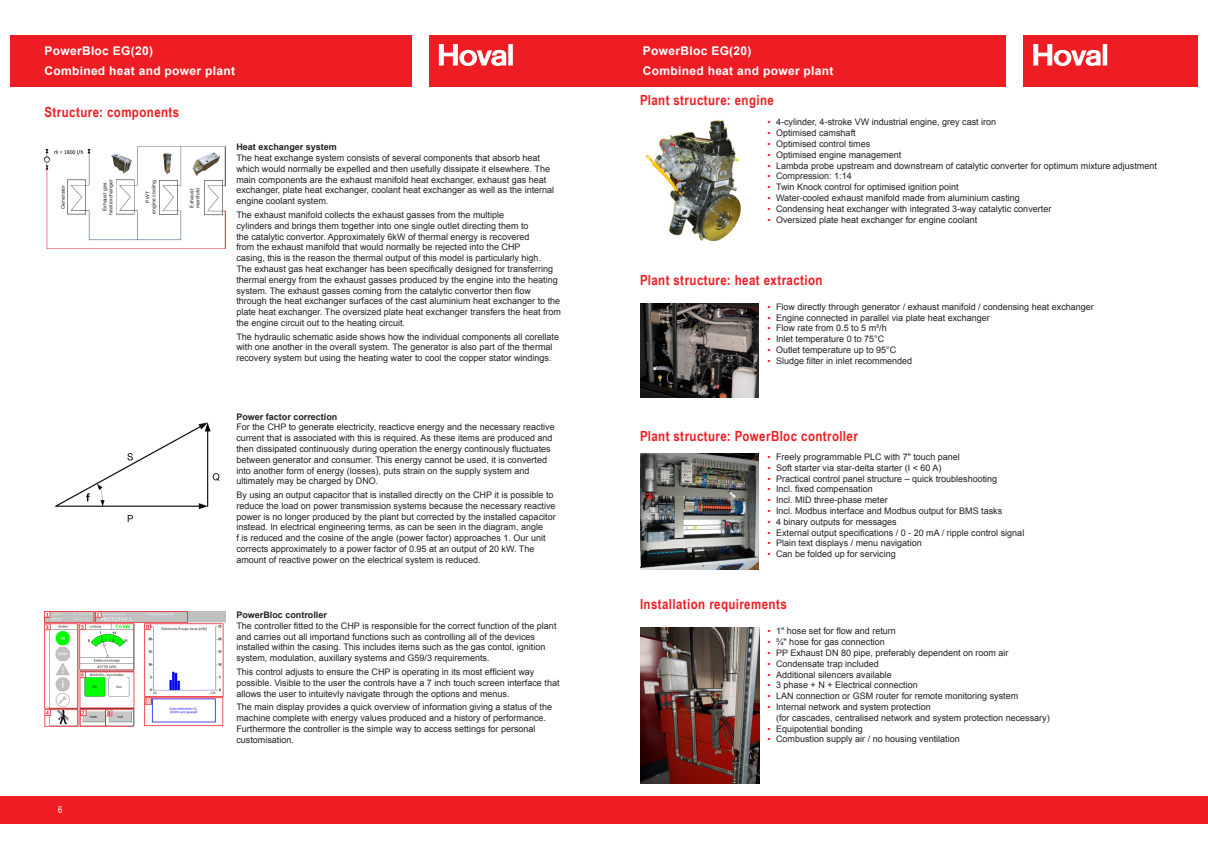
<style>
.page{position:relative;width:1208px;height:859px;background:#fff}
.page>*{position:absolute;margin:0;border:0;box-sizing:border-box;transform-origin:0 0}
.Headline{font:700 20px "Arial Narrow";color:#fff}
.t1{font:700 14px "Arial Narrow";letter-spacing:.03em;color:#ee1d23}
.t2{font:700 12px/20px "Arial";letter-spacing:.025em;color:#fff}
.t3{font:9.5px "Arial Narrow";color:#fff}
.AR_09{font:9px/10.8px "Arial";color:#231f20}
.AB_09{font:700 9px "Arial";color:#231f20}
.t4{font:5px/6px "Arial";letter-spacing:.025em;color:#231f20;text-align:center}
.s1{color:#ee1d23}
</style>
<div class="page">
<div style="left:0;top:797px;width:1208px;height:27px;background:#ee1d23"></div>
<div style="left:10px;top:35px;width:402px;height:52px;background:#ee1d23"></div>
<div style="left:429px;top:35px;width:174px;height:52px;background:#ee1d23"></div>
<svg style="left:439px;top:44px;width:74px;height:22px"></svg>
<div style="left:604px;top:35px;width:402px;height:52px;background:#ee1d23"></div>
<div style="left:1023px;top:35px;width:174px;height:52px;background:#ee1d23"></div>
<svg style="left:1033px;top:44px;width:74px;height:22px"></svg>
<img style="left:55px;top:422px;width:165px;height:101px">
<img style="left:45px;top:611px;width:180px;height:116px">
<img style="left:640px;top:628px;width:119px;height:156px">
<img style="left:640px;top:453px;width:118px;height:117px">
<img style="left:640px;top:303px;width:118px;height:94px">
<img style="left:645px;top:120px;width:96px;height:122px">
<img style="left:45px;top:146px;width:180px;height:103px">
<div style="left:59px;top:180px;width:8px;height:35px;background:#fff"></div>
<div style="left:99px;top:177px;width:17px;height:40px;background:#fff"></div>
<div style="left:143px;top:180px;width:16px;height:35px;background:#fff"></div>
<div style="left:187px;top:181px;width:16px;height:35px;background:#fff"></div>
<hr style="left:225px;top:147px;width:1px;height:39px;background:#494a4b">
<hr style="left:225px;top:211px;width:1px;height:38px;background:#ee1d23">
<p class="t2" style="left:45px;top:41px;width:192px">PowerBloc EG(20)<br>Combined heat and power plant</p>
<p class="t2" style="left:643px;top:41px;width:192px">PowerBloc EG(20)<br>Combined heat and power plant</p>
<p class="t1" style="left:45px;top:101px;width:136px">Structure: components</p>
<p class="AB_09" style="left:236px;top:141px;width:102px">Heat exchanger system</p>
<p class="AR_09" style="left:236px;top:153px;width:319px">The heat exchange system consists of several components that absorb heat which would normally be expelled and then usefully dissipate it elsewhere. The main components are the exhaust manifold heat exchanger, exhaust gas heat exchanger, plate heat exchanger, coolant heat exchanger as well as the internal engine coolant system.</p>
<p class="AR_09" style="left:236px;top:209px;width:326px">The exhaust manifold collects the exhaust gasses from the multiple<br>cylinders and brings them together into one single outlet directing them to<br>the catalytic convertor. Approximately 6kW of thermal energy is recovered<br>from the exhaust manifold that would normally be rejected into the CHP<br>casing, this is the reason the thermal output of this model is particularly high.<br>The exhaust gas heat exchanger has been specifically designed for transferring thermal energy from the exhaust gasses produced by the engine into the heating system. The exhaust gasses coming from the catalytic convertor then flow through the heat exchanger surfaces of the cast aluminium heat exchanger to the plate heat exchanger. The oversized plate heat exchanger transfers the heat from the engine circuit out to the heating circuit.</p>
<p class="AR_09" style="left:236px;top:331px;width:324px">The hydraulic schematic aside shows how the individual components all corellate with one another in the overall system. The generator is also part of the thermal recovery system but using the heating water to cool the copper stator windings.</p>
<p class="Headline" style="left:43px;top:39px;width:125px">PowerBloc CHP</p>
<p class="Headline" style="left:43px;top:63px;width:215px">Efficient energy production</p>
<p class="t1" style="left:640px;top:89px;width:135px">Plant structure: engine</p>
<p class="AR_09" style="left:767px;top:117px;width:230px"><span class="s1">▪</span> 4-cylinder, 4-stroke VW industrial engine, grey cast iron</p>
<p class="AR_09" style="left:767px;top:128px;width:90px"><span class="s1">▪</span> Optimised camshaft</p>
<p class="AR_09" style="left:767px;top:139px;width:104px"><span class="s1">▪</span> Optimised control times</p>
<p class="AR_09" style="left:767px;top:149px;width:135px"><span class="s1">▪</span> Optimised engine management</p>
<p class="AR_09" style="left:767px;top:160px;width:391px"><span class="s1">▪</span> Lambda probe upstream and downstream of catalytic converter for optimum mixture adjustment</p>
<p class="AR_09" style="left:767px;top:171px;width:86px"><span class="s1">▪</span> Compression: 1:14</p>
<p class="AR_09" style="left:767px;top:182px;width:193px"><span class="s1">▪</span> Twin Knock control for optimised ignition point</p>
<p class="AR_09" style="left:767px;top:193px;width:254px"><span class="s1">▪</span> Water-cooled exhaust manifold made from aluminium casting</p>
<p class="AR_09" style="left:767px;top:203px;width:285px"><span class="s1">▪</span> Condensing heat exchanger with integrated 3-way catalytic converter</p>
<p class="AR_09" style="left:767px;top:214px;width:211px"><span class="s1">▪</span> Oversized plate heat exchanger for engine coolant</p>
<p class="t4" style="left:60px;top:209px;width:25px;rotate:-90deg">Generator</p>
<p class="t4" style="left:102px;top:215px;width:37px;rotate:-90deg">Exhaust gas heat exchanger</p>
<p class="t4" style="left:145px;top:214px;width:35px;rotate:-90deg">PWT<br>engine cooling</p>
<p class="t4" style="left:189px;top:208px;width:21px;text-align:left;rotate:-90deg">Exhaust manifold</p>
<p class="t1" style="left:640px;top:269px;width:184px">Plant structure: heat extraction</p>
<p class="AR_09" style="left:767px;top:301px;width:328px"><span class="s1">▪</span> Flow directly through generator / exhaust manifold / condensing heat exchanger</p>
<p class="AR_09" style="left:767px;top:312px;width:224px"><span class="s1">▪</span> Engine connected in parallel via plate heat exchanger</p>
<p class="AR_09" style="left:767px;top:323px;width:121px"><span class="s1">▪</span> Flow rate from 0.5 to 5 m³/h</p>
<p class="AR_09" style="left:767px;top:334px;width:118px"><span class="s1">▪</span> Inlet temperature 0 to 75°C</p>
<p class="AR_09" style="left:767px;top:344px;width:130px"><span class="s1">▪</span> Outlet temperature up to 95°C</p>
<p class="AR_09" style="left:767px;top:355px;width:146px"><span class="s1">▪</span> Sludge filter in inlet recommended</p>
<p class="t3" style="left:58px;top:802px;width:6px">6</p>
<p class="AB_09" style="left:236px;top:410px;width:103px">Power factor correction</p>
<p class="AR_09" style="left:236px;top:422px;width:320px">For the CHP to generate electricity, reacticve energy and the necessary reactive current that is associated with this is required. As these items are produced and then dissipated continuously during operation the energy continously fluctuates between generator and consumer. This energy cannot be used, it is converted into another form of energy (losses), puts strain on the supply system and ultimately may be charged by DNO.</p>
<p class="AR_09" style="left:236px;top:490px;width:321px">By using an output capacitor that is installed directly on the CHP it is possible to reduce the load on power transmission systems because the necessary reactive power is no longer produced by the plant but corrected by the installed capacitor instead. In electrical engineering terms, as can be seen in the diagram, angle<br>f is reduced and the cosine of the angle (power factor) approaches 1. Our unit corrects approximately to a power factor of 0.95 at an output of 20 kW. The amount of reactive power on the electrical system is reduced.</p>
<p class="AB_09" style="left:236px;top:609px;width:92px">PowerBloc controller</p>
<p class="AR_09" style="left:236px;top:620px;width:321px">The controller fitted to the CHP is responsible for the correct function of the plant and carries out all importand functions such as controlling all of the devices installed within the casing. This includes items such as the gas contol, ignition system, modulation, auxillary systems and G59/3 requirements.</p>
<p class="AR_09" style="left:236px;top:666px;width:325px">This control adjusts to ensure the CHP is operating in its most efficient way possible. Visible to the user the controls have a 7 inch touch screen interface that allows the user to intuitevly navigate through the options and menus.</p>
<p class="AR_09" style="left:236px;top:702px;width:317px">The main display provides a quick overview of information giving a status of the machine complete with energy values produced and a history of performance.<br>Furthermore the controller is the simple way to access settings for personal customisation.</p>
<p class="t1" style="left:640px;top:425px;width:219px">Plant structure: PowerBloc controller</p>
<p class="AR_09" style="left:767px;top:451px;width:194px"><span class="s1">▪</span> Freely programmable PLC with 7" touch panel</p>
<p class="AR_09" style="left:767px;top:462px;width:175px"><span class="s1">▪</span> Soft starter via star-delta starter (I &lt; 60 A)</p>
<p class="AR_09" style="left:767px;top:473px;width:231px"><span class="s1">▪</span> Practical control panel structure – quick troubleshooting</p>
<p class="AR_09" style="left:767px;top:484px;width:107px"><span class="s1">▪</span> Incl. fixed compensation</p>
<p class="AR_09" style="left:767px;top:495px;width:122px"><span class="s1">▪</span> Incl. MID three-phase meter</p>
<p class="AR_09" style="left:767px;top:505px;width:236px"><span class="s1">▪</span> Incl. Modbus interface and Modbus output for BMS tasks</p>
<p class="AR_09" style="left:767px;top:516px;width:131px"><span class="s1">▪</span> 4 binary outputs for messages</p>
<p class="AR_09" style="left:767px;top:527px;width:258px"><span class="s1">▪</span> External output specifications / 0 - 20 mA / ripple control signal</p>
<p class="AR_09" style="left:767px;top:538px;width:156px"><span class="s1">▪</span> Plain text displays / menu navigation</p>
<p class="AR_09" style="left:767px;top:549px;width:130px"><span class="s1">▪</span> Can be folded up for servicing</p>
<p class="t1" style="left:640px;top:593px;width:148px">Installation requirements</p>
<p class="AR_09" style="left:767px;top:626px;width:130px"><span class="s1">▪</span> 1" hose set for flow and return</p>
<p class="AR_09" style="left:767px;top:637px;width:119px"><span class="s1">▪</span> ¾" hose for gas connection</p>
<p class="AR_09" style="left:767px;top:647px;width:242px"><span class="s1">▪</span> PP Exhaust DN 80 pipe, preferably dependent on room air</p>
<p class="AR_09" style="left:767px;top:658px;width:113px"><span class="s1">▪</span> Condensate trap included</p>
<p class="AR_09" style="left:767px;top:669px;width:126px"><span class="s1">▪</span> Additional silencers available</p>
<p class="AR_09" style="left:767px;top:680px;width:152px"><span class="s1">▪</span> 3 phase + N + Electrical connection</p>
<p class="AR_09" style="left:767px;top:691px;width:252px"><span class="s1">▪</span> LAN connection or GSM router for remote monitoring system</p>
<p class="AR_09" style="left:776px;top:701px;width:275px;text-indent:-9px"><span class="s1">▪</span> Internal network and system protection<br>(for cascades, centralised network and system protection necessary)</p>
<p class="AR_09" style="left:767px;top:723px;width:97px"><span class="s1">▪</span> Equipotential bonding</p>
<p class="AR_09" style="left:767px;top:734px;width:194px"><span class="s1">▪</span> Combustion supply air / no housing ventilation</p>
</div>
